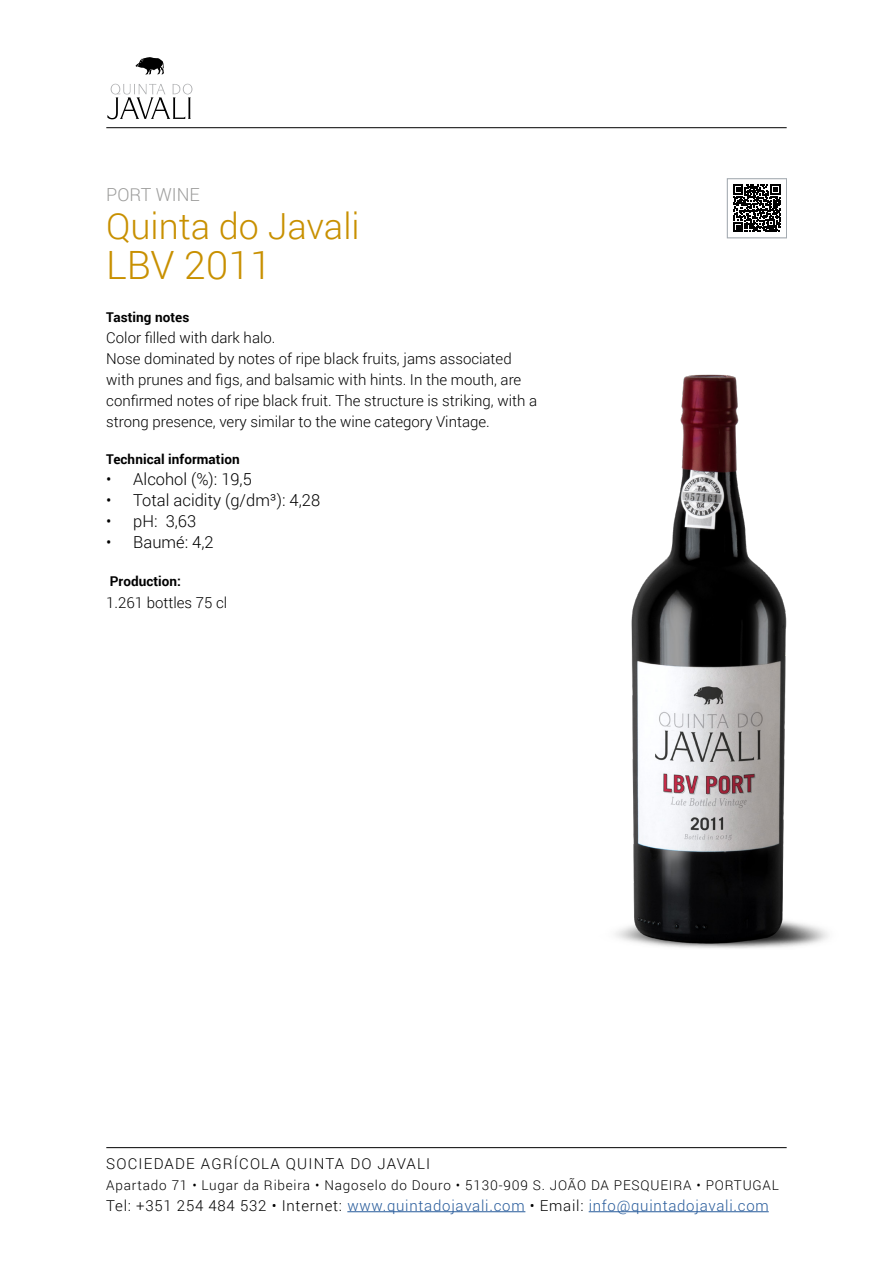
<style>
.page{position:relative;width:893px;height:1263px;background:#fff}
.page>*{position:absolute;margin:0;border:0;box-sizing:border-box;transform-origin:0 0}
.Nome_TOC{font:300 39px "Roboto";color:#c89000}
.Marca{font:300 36px "Roboto";color:#c89000}
.Categoria{font:300 18px "Roboto";color:#9d9d9c}
.t1{font:300 16.5px "Roboto";color:#000}
.texto{font:300 15px/21px "Roboto";color:#000}
.t2{font:300 15px "Roboto";letter-spacing:.05em;color:#275b9b}
.texto-2{font:300 15px "Roboto";letter-spacing:.08em;color:#000}
.t3{font:300 13.5px "Roboto";letter-spacing:.06em;color:#000}
.t2-2{font:700 13.5px "Roboto";letter-spacing:.005em;color:#000}
.s1{color:#000}
</style>
<div class="page">
<svg style="left:733px;top:184px;width:48px;height:48px"></svg>
<div style="left:727px;top:178px;width:60px;height:60px;border:1px solid #a4abb1"></div>
<img style="left:615px;top:374px;width:213px;height:575px">
<svg style="left:107px;top:84px;width:85px;height:35px"></svg>
<svg style="left:135px;top:57px;width:29px;height:18px"></svg>
<hr style="left:106px;top:127px;width:681px;height:1px;background:#000">
<hr style="left:347px;top:1211px;width:178px;height:1px;background:#275b9b">
<hr style="left:589px;top:1211px;width:180px;height:1px;background:#275b9b">
<hr style="left:106px;top:1147px;width:681px;height:1px;background:#000">
<p class="Categoria" style="left:106px;top:182px;width:95px">PORT WINE</p>
<p class="Marca" style="left:106px;top:201px;width:255px">Quinta do Javali</p>
<p class="Nome_TOC" style="left:106px;top:238px;width:167px">LBV 2011</p>
<p class="t2-2" style="left:106px;top:308px;width:85px">Tasting notes</p>
<p class="texto" style="left:106px;top:327px;width:171px">Color filled with dark halo.</p>
<p class="texto" style="left:106px;top:348px;width:432px">Nose dominated by notes of ripe black fruits, jams associated with prunes and figs, and balsamic with hints. In the mouth, are confirmed notes of ripe black fruit. The structure is striking, with a strong presence, very similar to the wine category Vintage.</p>
<p class="t2-2" style="left:106px;top:450px;width:135px">Technical information</p>
<p class="t1" style="left:106px;top:468px;width:147px">• Alcohol (%): 19,5</p>
<p class="t1" style="left:106px;top:489px;width:215px">• Total acidity (g/dm³): 4,28</p>
<p class="t1" style="left:106px;top:510px;width:91px">• pH: 3,63</p>
<p class="t1" style="left:106px;top:531px;width:109px">• Baumé: 4,2</p>
<p class="t2-2" style="left:110px;top:571px;width:73px">Production:</p>
<p class="texto" style="left:106px;top:592px;width:122px">1.261 bottles 75 cl</p>
<p class="texto-2" style="left:106px;top:1153px;width:326px">SOCIEDADE AGRÍCOLA QUINTA DO JAVALI</p>
<p class="t3" style="left:106px;top:1175px;width:674px">Apartado 71 • Lugar da Ribeira • Nagoselo do Douro • 5130-909 S. JOÃO DA PESQUEIRA • PORTUGAL</p>
<p class="t2" style="left:106px;top:1195px;width:664px"><span class="s1">Tel: +351 254 484 532 • Internet:</span> www.quintadojavali.com <span class="s1">• Email:</span> info@quintadojavali.com</p>
</div>
